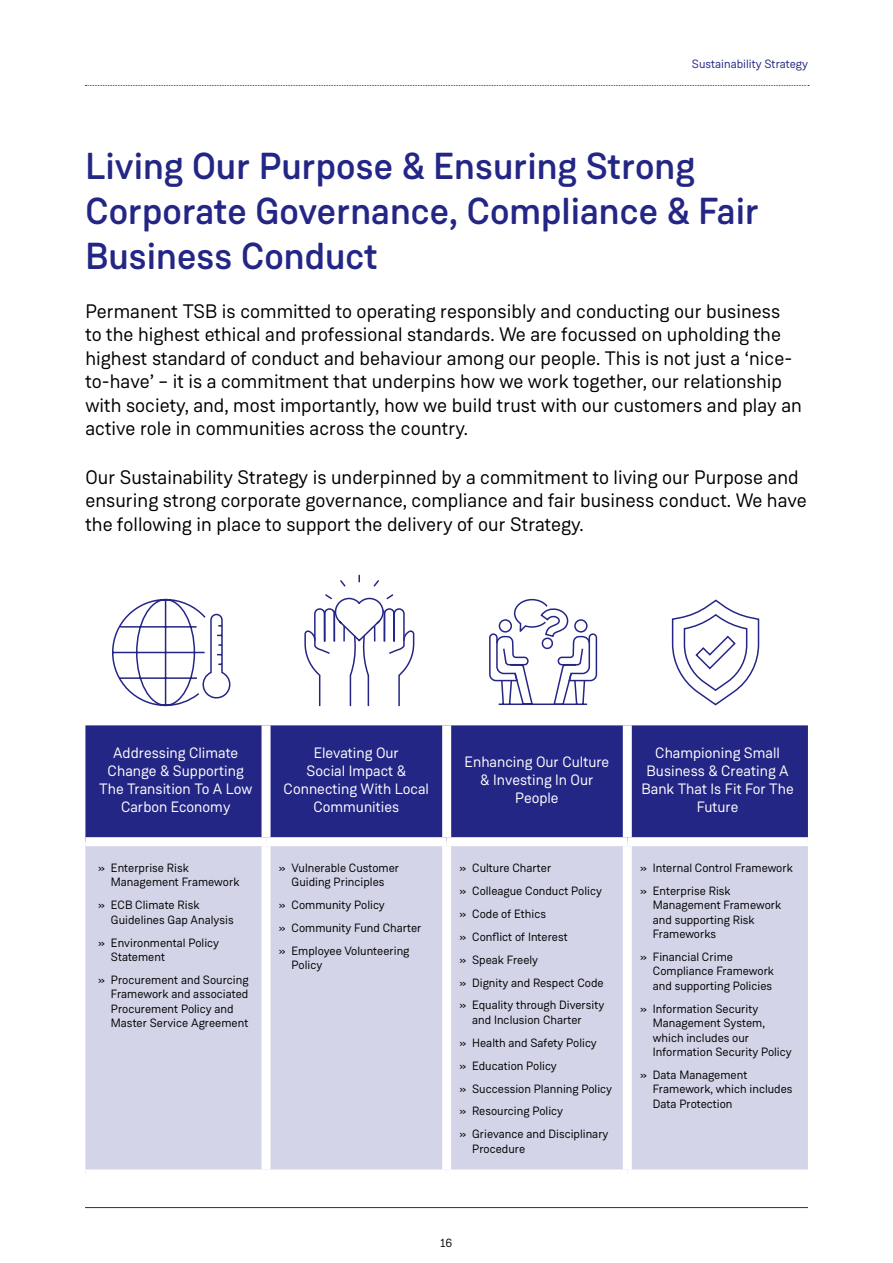
<style>
.page{position:relative;width:893px;height:1263px;background:#fff}
.page>*{position:absolute;margin:0;border:0;box-sizing:border-box;transform-origin:0 0}
.t1{font:500 37.5px/45px "Weissenhof Grotesk";color:#242686}
.t2{font:19.5px/23.4px "Weissenhof Grotesk";color:#000}
.t3{font:15px/18px "Weissenhof Grotesk";color:#fff;text-align:center}
.t4{font:12px/14.4px "Weissenhof Grotesk";color:#000}
.t5{font:12px "Weissenhof Grotesk";color:#242686}
</style>
<div class="page">
<hr style="left:85px;top:1207px;width:723px;height:1px;background:#242686">
<svg style="left:85px;top:85px;width:724px;height:1px"></svg>
<div style="left:85px;top:725px;width:723px;height:112px;background:#242686"></div>
<div style="left:85px;top:846px;width:723px;height:323px;background:#d3d4e7"></div>
<div style="left:262px;top:725px;width:9px;height:112px;background:#fff"></div>
<div style="left:442px;top:725px;width:9px;height:112px;background:#fff"></div>
<div style="left:623px;top:725px;width:9px;height:112px;background:#fff"></div>
<div style="left:262px;top:846px;width:9px;height:323px;background:#fff"></div>
<div style="left:442px;top:846px;width:9px;height:323px;background:#fff"></div>
<div style="left:623px;top:846px;width:9px;height:323px;background:#fff"></div>
<svg style="left:112px;top:598px;width:119px;height:109px"></svg>
<svg style="left:304px;top:574px;width:111px;height:133px"></svg>
<svg style="left:488px;top:598px;width:110px;height:174px"></svg>
<svg style="left:671px;top:599px;width:89px;height:107px"></svg>
<p class="t5" style="left:692px;top:57px;width:117px">Sustainability Strategy</p>
<h1 class="t1" style="left:85px;top:144px;width:675px">Living Our Purpose &amp; Ensuring Strong<br>Corporate Governance, Compliance &amp; Fair<br>Business Conduct</h1>
<p class="t2" style="left:85px;top:299px;width:718px">Permanent TSB is committed to operating responsibly and conducting our business<br>to the highest ethical and professional standards. We are focussed on upholding the highest standard of conduct and behaviour among our people. This is not just a ‘nice&shy;to-have’ – it is a commitment that underpins how we work together, our relationship with society, and, most importantly, how we build trust with our customers and play an active role in communities across the country.</p>
<h2 class="t2" style="left:85px;top:465px;width:723px">Our Sustainability Strategy is underpinned by a commitment to living our Purpose and ensuring strong corporate governance, compliance and fair business conduct. We have the following in place to support the delivery of our Strategy.</h2>
<p class="t3" style="left:99px;top:744px;width:155px">Addressing Climate<br>Change &amp; Supporting<br>The Transition To A Low<br>Carbon Economy</p>
<p class="t3" style="left:284px;top:744px;width:147px">Elevating Our<br>Social Impact &amp;<br>Connecting With Local<br>Communities</p>
<p class="t3" style="left:465px;top:753px;width:146px">Enhancing Our Culture &amp; Investing In Our<br>People</p>
<p class="t3" style="left:641px;top:744px;width:154px">Championing Small<br>Business &amp; Creating A<br>Bank That Is Fit For The<br>Future</p>
<p class="t4" style="left:111px;top:860px;width:130px;text-indent:-13px">» Enterprise Risk<br>Management Framework</p>
<p class="t4" style="left:111px;top:898px;width:124px;text-indent:-13px">» ECB Climate Risk<br>Guidelines Gap Analysis</p>
<p class="t4" style="left:111px;top:935px;width:110px;text-indent:-13px">» Environmental Policy<br>Statement</p>
<p class="t4" style="left:111px;top:972px;width:139px;text-indent:-13px">» Procurement and Sourcing<br>Framework and associated<br>Procurement Policy and<br>Master Service Agreement</p>
<p class="t4" style="left:279px;top:860px;width:122px;text-align:center">» Vulnerable Customer<br>Guiding Principles</p>
<p class="t4" style="left:279px;top:894px;width:144px;line-height:23px">» Community Policy<br>» Community Fund Charter » Employee Volunteering</p>
<p class="t4" style="left:292px;top:958px;width:32px">Policy</p>
<p class="t4" style="left:459px;top:856px;width:146px;line-height:23px">» Culture Charter<br>» Colleague Conduct Policy » Code of Ethics<br>» Conflict of Interest<br>» Speak Freely<br>» Dignity and Respect Code » Equality through Diversity</p>
<p class="t4" style="left:459px;top:1008px;width:154px;line-height:23px;text-indent:13px">and Inclusion Charter<br>» Health and Safety Policy<br>» Education Policy<br>» Succession Planning Policy » Resourcing Policy<br>» Grievance and Disciplinary</p>
<p class="t4" style="left:472px;top:1141px;width:55px">Procedure</p>
<p class="t4" style="left:640px;top:856px;width:154px;line-height:23px">» Internal Control Framework » Enterprise Risk</p>
<p class="t4" style="left:653px;top:898px;width:130px">Management Framework and supporting Risk<br>Frameworks</p>
<p class="t4" style="left:653px;top:950px;width:123px;text-indent:-13px">» Financial Crime<br>Compliance Framework and supporting Policies</p>
<p class="t4" style="left:653px;top:1001px;width:140px;text-indent:-13px">» Information Security<br>Management System, which includes our<br>Information Security Policy</p>
<p class="t4" style="left:653px;top:1067px;width:141px;text-indent:-13px">» Data Management<br>Framework, which includes<br>Data Protection</p>
<p class="t4" style="left:441px;top:1236px;width:13px">16</p>
</div>
